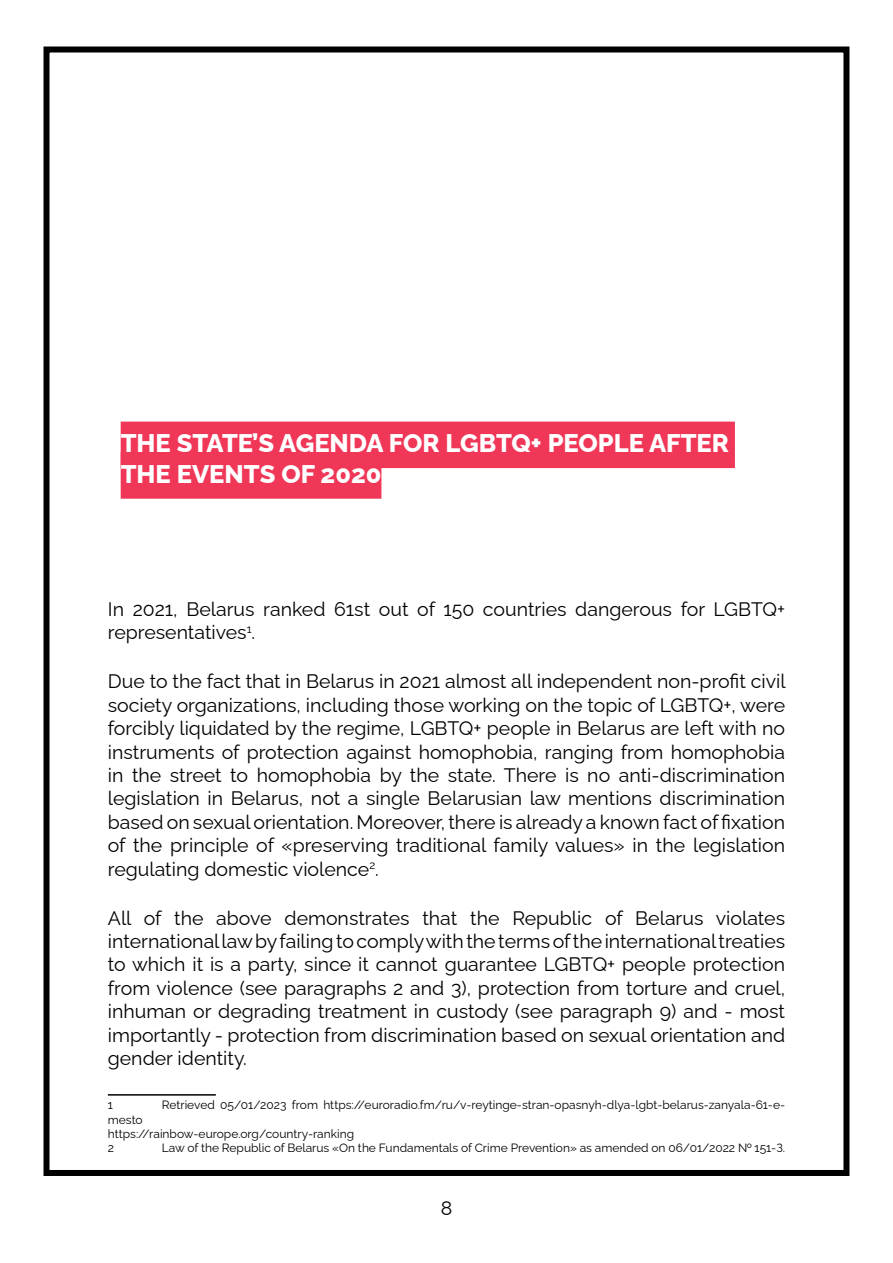
<style>
.page{position:relative;width:893px;height:1263px;background:#fff}
.page>*{position:absolute;margin:0;border:0;box-sizing:border-box;transform-origin:0 0}
.t1{font:800 25.5px/30.6px "Raleway";color:#fff}
.t2{font:19.5px/23.4px "Raleway";color:#000;text-align:justify}
.t3{font:12px/14.4px "Raleway";color:#000}
</style>
<div class="page">
<div style="left:44px;top:46px;width:805px;height:1130px;border:6px solid #000"></div>
<div style="left:121px;top:422px;width:614px;height:46px;background:#f03758"></div>
<div style="left:121px;top:452px;width:260px;height:47px;background:#f03758"></div>
<hr style="left:108px;top:1094px;width:108px;height:1px;background:#000">
<h1 class="t1" style="left:121px;top:425px;width:610px">THE STATE’S AGENDA FOR LGBTQ+ PEOPLE AFTER<br>THE EVENTS OF 2020</h1>
<p class="t2" style="left:108px;top:595px;width:679px">In 2021, Belarus ranked 61st out of 150 countries dangerous for LGBTQ+ representatives<sup>1</sup>.</p>
<p class="t2" style="left:108px;top:668px;width:679px">Due to the fact that in Belarus in 2021 almost all independent non-profit civil society organizations, including those working on the topic of LGBTQ+, were forcibly liquidated by the regime, LGBTQ+ people in Belarus are left with no instruments of protection against homophobia, ranging from homophobia in the street to homophobia by the state. There is no anti-discrimination legislation in Belarus, not a single Belarusian law mentions discrimination based on sexual orientation. Moreover, there is already a known fact of fixation of the principle of «preserving traditional family values» in the legislation regulating domestic violence<sup>2</sup>.</p>
<p class="t2" style="left:108px;top:904px;width:679px">All of the above demonstrates that the Republic of Belarus violates international law by failing to comply with the terms of the international treaties to which it is a party, since it cannot guarantee LGBTQ+ people protection from violence (see paragraphs 2 and 3), protection from torture and cruel, inhuman or degrading treatment in custody (see paragraph 9) and - most importantly - protection from discrimination based on sexual orientation and gender identity.</p>
<p class="t3" style="left:108px;top:1096px;width:7px">1</p>
<p class="t3" style="left:162px;top:1096px;width:625px">Retrieved 05/01/2023 from https://euroradio.fm/ru/v-reytinge-stran-opasnyh-dlya-lgbt-belarus-zanyala-61-e-</p>
<p class="t3" style="left:108px;top:1111px;width:248px">mesto https://rainbow-europe.org/country-ranking<br>2</p>
<p class="t3" style="left:162px;top:1140px;width:625px">Law of the Republic of Belarus «On the Fundamentals of Crime Prevention» as amended on 06/01/2022 № 151-З.</p>
<p class="t2" style="left:441px;top:1194px;width:13px">8</p>
</div>
